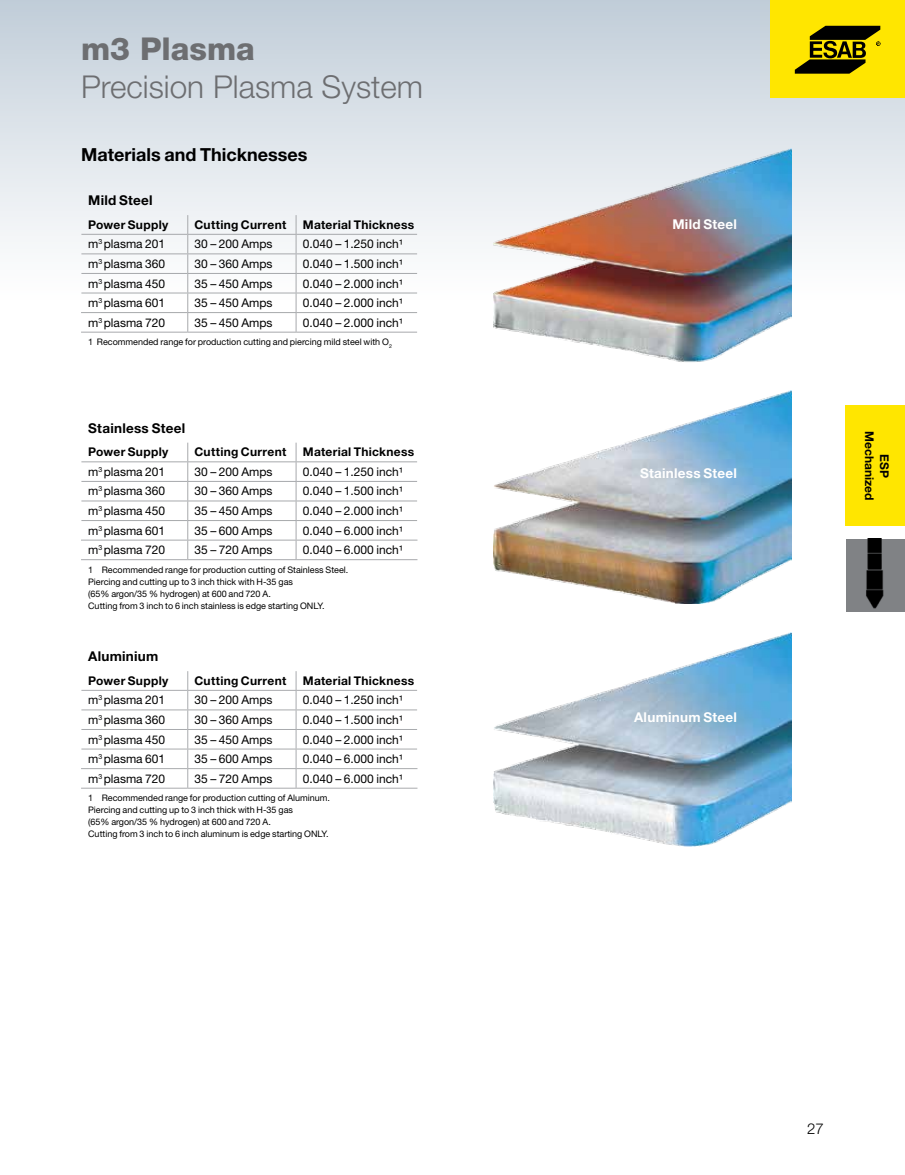
<style>
.page{position:relative;width:905px;height:1175px;background:#fff}
.page>*{position:absolute;margin:0;border:0;box-sizing:border-box;transform-origin:0 0}
.t1{font:300 31.5px "Helvetica Neue LT Std";color:#6d6e71}
.t2{font:800 31.5px "Helvetica Neue LT Std";color:#6d6e71}
.t3{font:700 18px "Helvetica Neue LT Std";color:#000}
.t4{font:300 15px "Helvetica Neue LT Std";color:#000}
.t5{font:700 13.5px "Helvetica Neue LT Std";letter-spacing:.02em;color:#fff}
.t6{font:700 13.5px "Helvetica Neue LT Std";letter-spacing:.02em;color:#000}
.t7{font:12px "Helvetica Neue LT Std";color:#000}
.t8{font:700 12px "Helvetica Neue LT Std";letter-spacing:.025em;color:#000}
.t9{font:700 12px/15px "Helvetica Neue LT Std";color:#000;text-align:center}
.t10{font:9px/12px "Helvetica Neue LT Std";color:#000}
</style>
<div class="page">
<div style="left:0;top:0;width:904px;height:429px;background:linear-gradient(to bottom,#c8d3dd,#fff)"></div>
<div style="left:845px;top:406px;width:59px;height:120px;background:#ffe600"></div>
<div style="left:770px;top:0;width:134px;height:98px;background:#ffe600"></div>
<svg style="left:794px;top:26px;width:86px;height:48px"></svg>
<img style="left:494px;top:148px;width:297px;height:217px">
<img style="left:494px;top:633px;width:297px;height:214px">
<img style="left:494px;top:390px;width:297px;height:213px">
<img style="left:846px;top:539px;width:58px;height:72px">
<hr style="left:81px;top:234px;width:107px;height:1px;background:#a7a9ac">
<hr style="left:188px;top:234px;width:108px;height:1px;background:#a7a9ac">
<hr style="left:296px;top:234px;width:121px;height:1px;background:#a7a9ac">
<hr style="left:81px;top:253px;width:107px;height:1px;background:#a7a9ac">
<hr style="left:188px;top:253px;width:108px;height:1px;background:#a7a9ac">
<hr style="left:296px;top:253px;width:121px;height:1px;background:#a7a9ac">
<hr style="left:81px;top:273px;width:107px;height:1px;background:#a7a9ac">
<hr style="left:188px;top:273px;width:108px;height:1px;background:#a7a9ac">
<hr style="left:296px;top:273px;width:121px;height:1px;background:#a7a9ac">
<hr style="left:81px;top:293px;width:107px;height:1px;background:#a7a9ac">
<hr style="left:188px;top:293px;width:108px;height:1px;background:#a7a9ac">
<hr style="left:296px;top:293px;width:121px;height:1px;background:#a7a9ac">
<hr style="left:81px;top:312px;width:107px;height:1px;background:#a7a9ac">
<hr style="left:188px;top:312px;width:108px;height:1px;background:#a7a9ac">
<svg style="left:187px;top:215px;width:1px;height:117px"></svg>
<hr style="left:296px;top:312px;width:121px;height:1px;background:#a7a9ac">
<svg style="left:296px;top:215px;width:1px;height:117px"></svg>
<hr style="left:81px;top:332px;width:107px;height:1px;background:#a7a9ac">
<hr style="left:188px;top:332px;width:108px;height:1px;background:#a7a9ac">
<hr style="left:296px;top:332px;width:121px;height:1px;background:#a7a9ac">
<hr style="left:81px;top:461px;width:107px;height:1px;background:#a7a9ac">
<hr style="left:188px;top:461px;width:108px;height:1px;background:#a7a9ac">
<hr style="left:296px;top:461px;width:121px;height:1px;background:#a7a9ac">
<hr style="left:81px;top:481px;width:107px;height:1px;background:#a7a9ac">
<hr style="left:188px;top:481px;width:108px;height:1px;background:#a7a9ac">
<hr style="left:296px;top:481px;width:121px;height:1px;background:#a7a9ac">
<hr style="left:81px;top:500px;width:107px;height:1px;background:#a7a9ac">
<hr style="left:188px;top:500px;width:108px;height:1px;background:#a7a9ac">
<hr style="left:296px;top:500px;width:121px;height:1px;background:#a7a9ac">
<hr style="left:81px;top:520px;width:107px;height:1px;background:#a7a9ac">
<hr style="left:188px;top:520px;width:108px;height:1px;background:#a7a9ac">
<hr style="left:296px;top:520px;width:121px;height:1px;background:#a7a9ac">
<hr style="left:81px;top:540px;width:107px;height:1px;background:#a7a9ac">
<hr style="left:188px;top:540px;width:108px;height:1px;background:#a7a9ac">
<svg style="left:187px;top:442px;width:1px;height:117px"></svg>
<hr style="left:296px;top:540px;width:121px;height:1px;background:#a7a9ac">
<svg style="left:296px;top:442px;width:1px;height:117px"></svg>
<hr style="left:81px;top:559px;width:107px;height:1px;background:#a7a9ac">
<hr style="left:188px;top:559px;width:108px;height:1px;background:#a7a9ac">
<hr style="left:296px;top:559px;width:121px;height:1px;background:#a7a9ac">
<hr style="left:81px;top:690px;width:107px;height:1px;background:#a9abae">
<hr style="left:188px;top:690px;width:108px;height:1px;background:#a9abae">
<hr style="left:296px;top:690px;width:121px;height:1px;background:#a9abae">
<hr style="left:81px;top:709px;width:107px;height:1px;background:#a9abae">
<hr style="left:188px;top:709px;width:108px;height:1px;background:#a9abae">
<hr style="left:296px;top:709px;width:121px;height:1px;background:#a9abae">
<hr style="left:81px;top:729px;width:107px;height:1px;background:#a9abae">
<hr style="left:188px;top:729px;width:108px;height:1px;background:#a9abae">
<hr style="left:296px;top:729px;width:121px;height:1px;background:#a9abae">
<hr style="left:81px;top:748px;width:107px;height:1px;background:#a9abae">
<hr style="left:188px;top:748px;width:108px;height:1px;background:#a9abae">
<hr style="left:296px;top:748px;width:121px;height:1px;background:#a9abae">
<hr style="left:81px;top:768px;width:107px;height:1px;background:#a9abae">
<hr style="left:188px;top:768px;width:108px;height:1px;background:#a9abae">
<svg style="left:187px;top:671px;width:1px;height:116px"></svg>
<hr style="left:296px;top:768px;width:121px;height:1px;background:#a9abae">
<svg style="left:296px;top:671px;width:1px;height:116px"></svg>
<hr style="left:81px;top:787px;width:107px;height:1px;background:#a9abae">
<hr style="left:188px;top:787px;width:108px;height:1px;background:#a9abae">
<hr style="left:296px;top:787px;width:121px;height:1px;background:#a9abae">
<h1 class="t2" style="left:81px;top:30px;width:175px">m3 Plasma</h1>
<h1 class="t1" style="left:81px;top:67px;width:343px">Precision Plasma System</h1>
<h2 class="t3" style="left:81px;top:143px;width:228px">Materials and Thicknesses</h2>
<p class="t6" style="left:88px;top:192px;width:66px">Mild Steel</p>
<p class="t8" style="left:88px;top:217px;width:82px">Power Supply</p>
<p class="t8" style="left:194px;top:217px;width:93px">Cutting Current</p>
<p class="t8" style="left:303px;top:217px;width:113px">Material Thickness</p>
<p class="t7" style="left:88px;top:237px;width:79px">m<sup>3</sup> plasma 201</p>
<p class="t7" style="left:194px;top:237px;width:79px">30 – 200 Amps</p>
<p class="t7" style="left:303px;top:237px;width:101px">0.040 – 1.250 inch¹</p>
<p class="t7" style="left:88px;top:256px;width:79px">m<sup>3</sup> plasma 360</p>
<p class="t7" style="left:194px;top:256px;width:79px">30 – 360 Amps</p>
<p class="t7" style="left:303px;top:256px;width:101px">0.040 – 1.500 inch¹</p>
<p class="t7" style="left:88px;top:276px;width:79px">m<sup>3</sup> plasma 450</p>
<p class="t7" style="left:194px;top:276px;width:79px">35 – 450 Amps</p>
<p class="t7" style="left:303px;top:276px;width:101px">0.040 – 2.000 inch¹</p>
<p class="t7" style="left:88px;top:296px;width:79px">m<sup>3</sup> plasma 601</p>
<p class="t7" style="left:194px;top:296px;width:79px">35 – 450 Amps</p>
<p class="t7" style="left:303px;top:296px;width:101px">0.040 – 2.000 inch¹</p>
<p class="t7" style="left:88px;top:315px;width:79px">m<sup>3</sup> plasma 720</p>
<p class="t7" style="left:194px;top:315px;width:79px">35 – 450 Amps</p>
<p class="t7" style="left:303px;top:315px;width:101px">0.040 – 2.000 inch¹</p>
<p class="t10" style="left:88px;top:336px;width:305px">1 Recommended range for production cutting and piercing mild steel with O<sub>2</sub></p>
<p class="t6" style="left:88px;top:419px;width:98px">Stainless Steel</p>
<p class="t8" style="left:88px;top:444px;width:82px">Power Supply</p>
<p class="t8" style="left:194px;top:444px;width:93px">Cutting Current</p>
<p class="t8" style="left:303px;top:444px;width:113px">Material Thickness</p>
<p class="t7" style="left:88px;top:464px;width:79px">m<sup>3</sup> plasma 201</p>
<p class="t7" style="left:194px;top:464px;width:79px">30 – 200 Amps</p>
<p class="t7" style="left:303px;top:464px;width:101px">0.040 – 1.250 inch¹</p>
<p class="t7" style="left:88px;top:484px;width:79px">m<sup>3</sup> plasma 360</p>
<p class="t7" style="left:194px;top:484px;width:79px">30 – 360 Amps</p>
<p class="t7" style="left:303px;top:484px;width:101px">0.040 – 1.500 inch¹</p>
<p class="t7" style="left:88px;top:503px;width:79px">m<sup>3</sup> plasma 450</p>
<p class="t7" style="left:194px;top:503px;width:79px">35 – 450 Amps</p>
<p class="t7" style="left:303px;top:503px;width:101px">0.040 – 2.000 inch¹</p>
<p class="t7" style="left:88px;top:523px;width:79px">m<sup>3</sup> plasma 601</p>
<p class="t7" style="left:194px;top:523px;width:79px">35 – 600 Amps</p>
<p class="t7" style="left:303px;top:523px;width:101px">0.040 – 6.000 inch¹</p>
<p class="t7" style="left:88px;top:543px;width:79px">m<sup>3</sup> plasma 720</p>
<p class="t7" style="left:194px;top:543px;width:79px">35 – 720 Amps</p>
<p class="t7" style="left:303px;top:543px;width:101px">0.040 – 6.000 inch¹</p>
<p class="t10" style="left:88px;top:563px;width:262px">1 Recommended range for production cutting of Stainless Steel.<br>Piercing and cutting up to 3 inch thick with H-35 gas<br>(65% argon/35 % hydrogen) at 600 and 720 A.<br>Cutting from 3 inch to 6 inch stainless is edge starting ONLY.</p>
<p class="t6" style="left:88px;top:648px;width:72px">Aluminium</p>
<p class="t8" style="left:88px;top:673px;width:82px">Power Supply</p>
<p class="t8" style="left:194px;top:673px;width:93px">Cutting Current</p>
<p class="t8" style="left:303px;top:673px;width:113px">Material Thickness</p>
<p class="t7" style="left:88px;top:693px;width:79px">m<sup>3</sup> plasma 201</p>
<p class="t7" style="left:194px;top:693px;width:79px">30 – 200 Amps</p>
<p class="t7" style="left:303px;top:693px;width:101px">0.040 – 1.250 inch¹</p>
<p class="t7" style="left:88px;top:712px;width:79px">m<sup>3</sup> plasma 360</p>
<p class="t7" style="left:194px;top:712px;width:79px">30 – 360 Amps</p>
<p class="t7" style="left:303px;top:712px;width:101px">0.040 – 1.500 inch¹</p>
<p class="t7" style="left:88px;top:732px;width:79px">m<sup>3</sup> plasma 450</p>
<p class="t7" style="left:194px;top:732px;width:79px">35 – 450 Amps</p>
<p class="t7" style="left:303px;top:732px;width:101px">0.040 – 2.000 inch¹</p>
<p class="t7" style="left:88px;top:751px;width:79px">m<sup>3</sup> plasma 601</p>
<p class="t7" style="left:194px;top:751px;width:79px">35 – 600 Amps</p>
<p class="t7" style="left:303px;top:751px;width:101px">0.040 – 6.000 inch¹</p>
<p class="t7" style="left:88px;top:771px;width:79px">m<sup>3</sup> plasma 720</p>
<p class="t7" style="left:194px;top:771px;width:79px">35 – 720 Amps</p>
<p class="t7" style="left:303px;top:771px;width:101px">0.040 – 6.000 inch¹</p>
<p class="t10" style="left:88px;top:792px;width:243px">1 Recommended range for production cutting of Aluminum.<br>Piercing and cutting up to 3 inch thick with H-35 gas<br>(65% argon/35 % hydrogen) at 600 and 720 A.<br>Cutting from 3 inch to 6 inch aluminum is edge starting ONLY.</p>
<p class="t5" style="left:672px;top:215px;width:66px">Mild Steel</p>
<p class="t5" style="left:640px;top:465px;width:98px">Stainless Steel</p>
<p class="t5" style="left:634px;top:708px;width:104px">Aluminum Steel</p>
<p class="t9" style="left:892px;top:431px;width:71px;rotate:90deg">ESP<br>Mechanized</p>
<p class="t4" style="left:807px;top:1119px;width:18px">27</p>
</div>
